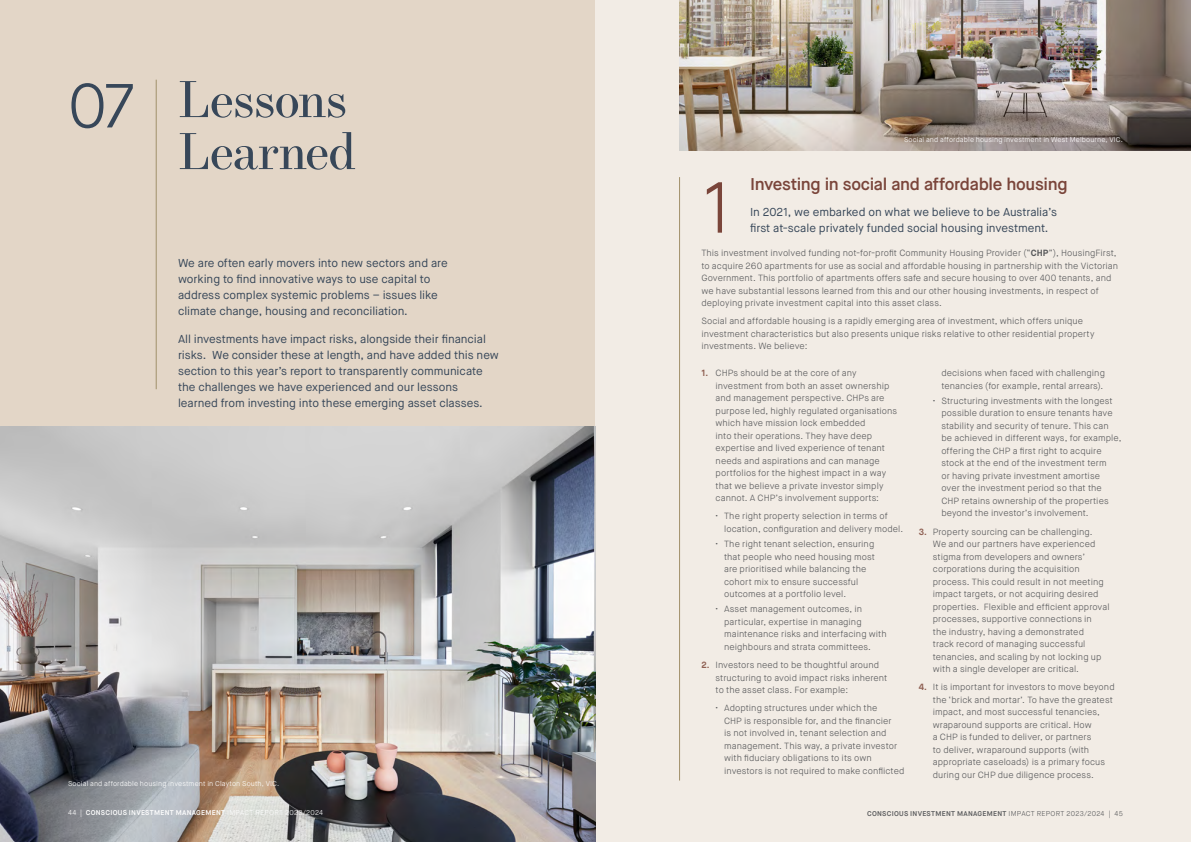
<style>
.page{position:relative;width:1191px;height:842px;background:#fff}
.page>*{position:absolute;margin:0;border:0;box-sizing:border-box;transform-origin:0 0}
.CC_Sub_Heading_22{font:300 72px "Maison Neue";color:#7a453a}
.CC_Display_Intro_Caps{font:300 62px "Maison Neue";color:#374759}
.CC_Heading_23{font:52px/52px "New Paris Text";letter-spacing:-.035em;color:#374759}
.CC_Sub_Heading_22-2{font:600 17px "Maison Neue";letter-spacing:-.02em;color:#7a453a}
.CC_Lead_in_22{font:11.5px/16px "Maison Neue";letter-spacing:-.005em;color:#374759}
.CC_Bodycopy{font:300 9px/12.5px "Maison Neue";letter-spacing:.01em;color:#58595b}
.CC_Bodycopy-2{font:300 7px "Maison Neue";letter-spacing:.02em;color:#fff}
.t1{font:600 7px "Maison Neue";letter-spacing:.04em;color:#fff}
.t2{font:600 7px "Maison Neue";letter-spacing:.04em;color:#58595b}
.s1{font-weight:700}
.s2{font-weight:700;color:#8f6053}
.s3{font-weight:300}
</style>
<div class="page">
<div style="left:0;top:0;width:595px;height:842px;background:#e3d6c7"></div>
<div style="left:595px;top:0;width:596px;height:842px;background:#f2ece5"></div>
<hr style="left:156px;top:80px;width:1px;height:309px;background:#a1906a">
<hr style="left:679px;top:177px;width:1px;height:603px;background:#a1906a">
<img style="left:0;top:427px;width:595px;height:415px">
<img style="left:679px;top:0;width:512px;height:151px">
<p class="CC_Display_Intro_Caps" style="left:68px;top:67px;width:69px">07</p>
<p class="CC_Heading_23" style="left:178px;top:76px;width:180px">Lessons<br>Learned</p>
<p class="CC_Lead_in_22" style="left:178px;top:255px;width:271px">We are often early movers into new sectors and are working to find innovative ways to use capital to address complex systemic problems – issues like climate change, housing and reconciliation.</p>
<p class="CC_Lead_in_22" style="left:178px;top:331px;width:322px">All investments have impact risks, alongside their financial risks. We consider these at length, and have added this new section to this year’s report to transparently communicate the challenges we have experienced and our lessons learned from investing into these emerging asset classes.</p>
<p class="CC_Bodycopy-2" style="left:68px;top:779px;width:213px">Social and affordable housing investment in Clayton South, VIC.</p>
<p class="CC_Bodycopy-2" style="left:904px;top:136px;width:220px">Social and affordable housing investment in West Melbourne, VIC.</p>
<p class="CC_Sub_Heading_22-2" style="left:750px;top:174px;width:319px">Investing in social and affordable housing</p>
<p class="CC_Lead_in_22" style="left:750px;top:204px;width:308px">In 2021, we embarked on what we believe to be Australia’s first at-scale privately funded social housing investment.</p>
<p class="CC_Bodycopy" style="left:701px;top:247px;width:418px">This investment involved funding not-for-profit Community Housing Provider (“<span class="s1">CHP</span>”), HousingFirst, to acquire 260 apartments for use as social and affordable housing in partnership with the Victorian Government. This portfolio of apartments offers safe and secure housing to over 400 tenants, and we have substantial lessons learned from this and our other housing investments, in respect of deploying private investment capital into this asset class.</p>
<p class="CC_Bodycopy" style="left:701px;top:315px;width:394px">Social and affordable housing is a rapidly emerging area of investment, which offers unique investment characteristics but also presents unique risks relative to other residential property investments. We believe:</p>
<p class="CC_Bodycopy" style="left:715px;top:367px;width:183px;text-indent:-14px"><span class="s2">1.</span> CHPs should be at the core of any investment from both an asset ownership and management perspective. CHPs are purpose led, highly regulated organisations which have mission lock embedded<br>into their operations. They have deep expertise and lived experience of tenant needs and aspirations and can manage portfolios for the highest impact in a way that we believe a private investor simply cannot. A CHP’s involvement supports:</p>
<p class="CC_Bodycopy" style="left:724px;top:510px;width:181px;text-indent:-9px">• The right property selection in terms of location, configuration and delivery model.</p>
<p class="CC_Bodycopy" style="left:724px;top:538px;width:152px;text-indent:-9px">• The right tenant selection, ensuring that people who need housing most are prioritised while balancing the cohort mix to ensure successful outcomes at a portfolio level.</p>
<p class="CC_Bodycopy" style="left:724px;top:603px;width:164px;text-indent:-9px">• Asset management outcomes, in particular, expertise in managing maintenance risks and interfacing with neighbours and strata committees.</p>
<p class="CC_Bodycopy" style="left:715px;top:659px;width:173px;text-indent:-14px"><span class="s2">2.</span> Investors need to be thoughtful around structuring to avoid impact risks inherent to the asset class. For example:</p>
<p class="CC_Bodycopy" style="left:724px;top:702px;width:182px;text-indent:-9px">• Adopting structures under which the<br>CHP is responsible for, and the financier<br>is not involved in, tenant selection and management. This way, a private investor with fiduciary obligations to its own investors is not required to make conflicted</p>
<p class="CC_Sub_Heading_22" style="left:701px;top:163px;width:34px">1</p>
<p class="CC_Bodycopy" style="left:941px;top:367px;width:165px">decisions when faced with challenging tenancies (for example, rental arrears).</p>
<p class="CC_Bodycopy" style="left:941px;top:395px;width:182px;text-indent:-9px">• Structuring investments with the longest possible duration to ensure tenants have stability and security of tenure. This can be achieved in different ways, for example, offering the CHP a first right to acquire stock at the end of the investment term<br>or having private investment amortise<br>over the investment period so that the CHP retains ownership of the properties beyond the investor’s involvement.</p>
<p class="CC_Bodycopy" style="left:933px;top:525px;width:178px;text-indent:-14px"><span class="s2">3.</span> Property sourcing can be challenging.<br>We and our partners have experienced stigma from developers and owners’ corporations during the acquisition process. This could result in not meeting impact targets, or not acquiring desired properties. Flexible and efficient approval processes, supportive connections in<br>the industry, having a demonstrated<br>track record of managing successful tenancies, and scaling by not locking up with a single developer are critical.</p>
<p class="CC_Bodycopy" style="left:933px;top:681px;width:183px;text-indent:-14px"><span class="s2">4.</span> It is important for investors to move beyond the ‘brick and mortar’. To have the greatest impact, and most successful tenancies, wraparound supports are critical. How<br>a CHP is funded to deliver, or partners<br>to deliver, wraparound supports (with appropriate caseloads) is a primary focus during our CHP due diligence process.</p>
<p class="t1" style="left:68px;top:808px;width:257px"><span class="s3">44 |</span> CONSCIOUS INVESTMENT MANAGEMENT <span class="s3">IMPACT REPORT 2023/2024</span></p>
<p class="t2" style="left:867px;top:809px;width:257px">CONSCIOUS INVESTMENT MANAGEMENT <span class="s3">IMPACT REPORT 2023/2024 | 45</span></p>
</div>
